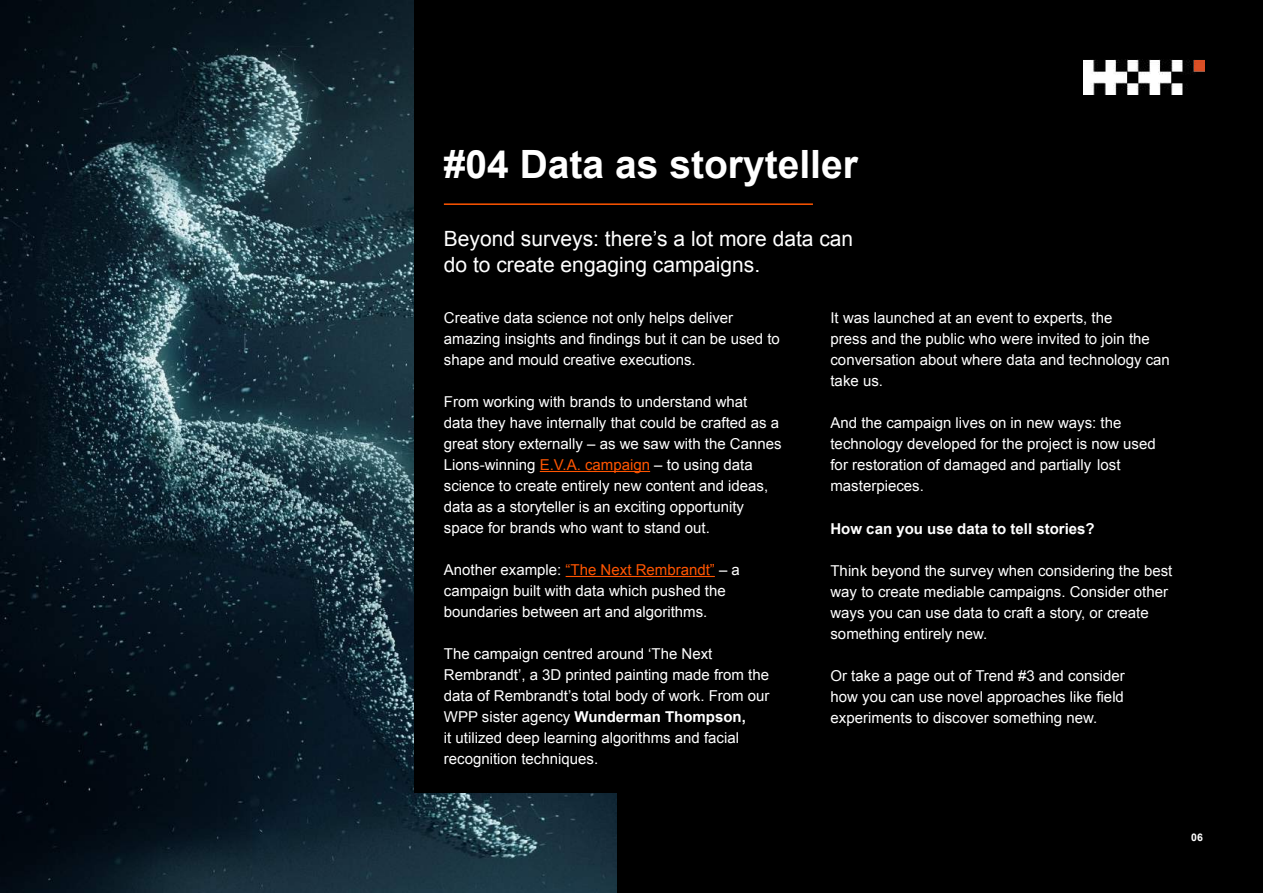
<style>
.page{position:relative;width:1263px;height:893px;background:#000}
.page>*{position:absolute;margin:0;border:0;box-sizing:border-box;transform-origin:0 0}
.t1{font:700 39px "Arial";color:#fff}
.t2{font:21px/25.2px "Arial";color:#fff}
.t3{font:15px/21px "Arial";color:#fff}
.t4{font:700 15px "Arial";color:#fff}
.t5{font:700 10.5px "Arial";color:#fff}
.s1{color:#f50}
.s2{font-weight:700}
</style>
<div class="page">
<img style="left:1083px;top:59px;width:122px;height:35px">
<img style="left:0;top:0;width:616px;height:893px">
<div style="left:414px;top:0;width:478px;height:792px;background:#000"></div>
<hr style="left:540px;top:471px;width:110px;height:1px;background:#f50">
<hr style="left:566px;top:576px;width:149px;height:1px;background:#f50">
<hr style="left:444px;top:203px;width:369px;height:2px;background:#f50">
<h1 class="t1" style="left:444px;top:138px;width:416px">#04 Data as storyteller</h1>
<h2 class="t2" style="left:444px;top:227px;width:411px">Beyond surveys: there’s a lot more data can do to create engaging campaigns.</h2>
<p class="t3" style="left:444px;top:307px;width:338px">Creative data science not only helps deliver amazing insights and findings but it can be used to shape and mould creative executions.</p>
<p class="t3" style="left:444px;top:391px;width:339px">From working with brands to understand what<br>data they have internally that could be crafted as a great story externally – as we saw with the Cannes Lions-winning <span class="s1">E.V.A. campaign</span> – to using data science to create entirely new content and ideas, data as a storyteller is an exciting opportunity space for brands who want to stand out.</p>
<p class="t3" style="left:444px;top:559px;width:297px">Another example: <span class="s1">“The Next Rembrandt”</span> – a campaign built with data which pushed the boundaries between art and algorithms.</p>
<p class="t3" style="left:444px;top:643px;width:327px">The campaign centred around ‘The Next Rembrandt’, a 3D printed painting made from the data of Rembrandt’s total body of work. From our WPP sister agency <span class="s2">Wunderman Thompson,<br></span>it utilized deep learning algorithms and facial recognition techniques.</p>
<p class="t3" style="left:830px;top:308px;width:341px">It was launched at an event to experts, the<br>press and the public who were invited to join the conversation about where data and technology can take us.</p>
<p class="t3" style="left:830px;top:413px;width:327px">And the campaign lives on in new ways: the technology developed for the project is now used for restoration of damaged and partially lost masterpieces.</p>
<p class="t4" style="left:830px;top:518px;width:266px">How can you use data to tell stories?</p>
<p class="t3" style="left:830px;top:560px;width:343px">Think beyond the survey when considering the best way to create mediable campaigns. Consider other ways you can use data to craft a story, or create something entirely new.</p>
<p class="t3" style="left:830px;top:665px;width:296px;text-align:justify">Or take a page out of Trend #3 and consider how you can use novel approaches like field experiments to discover something new.</p>
<p class="t5" style="left:1191px;top:830px;width:13px">06</p>
</div>
